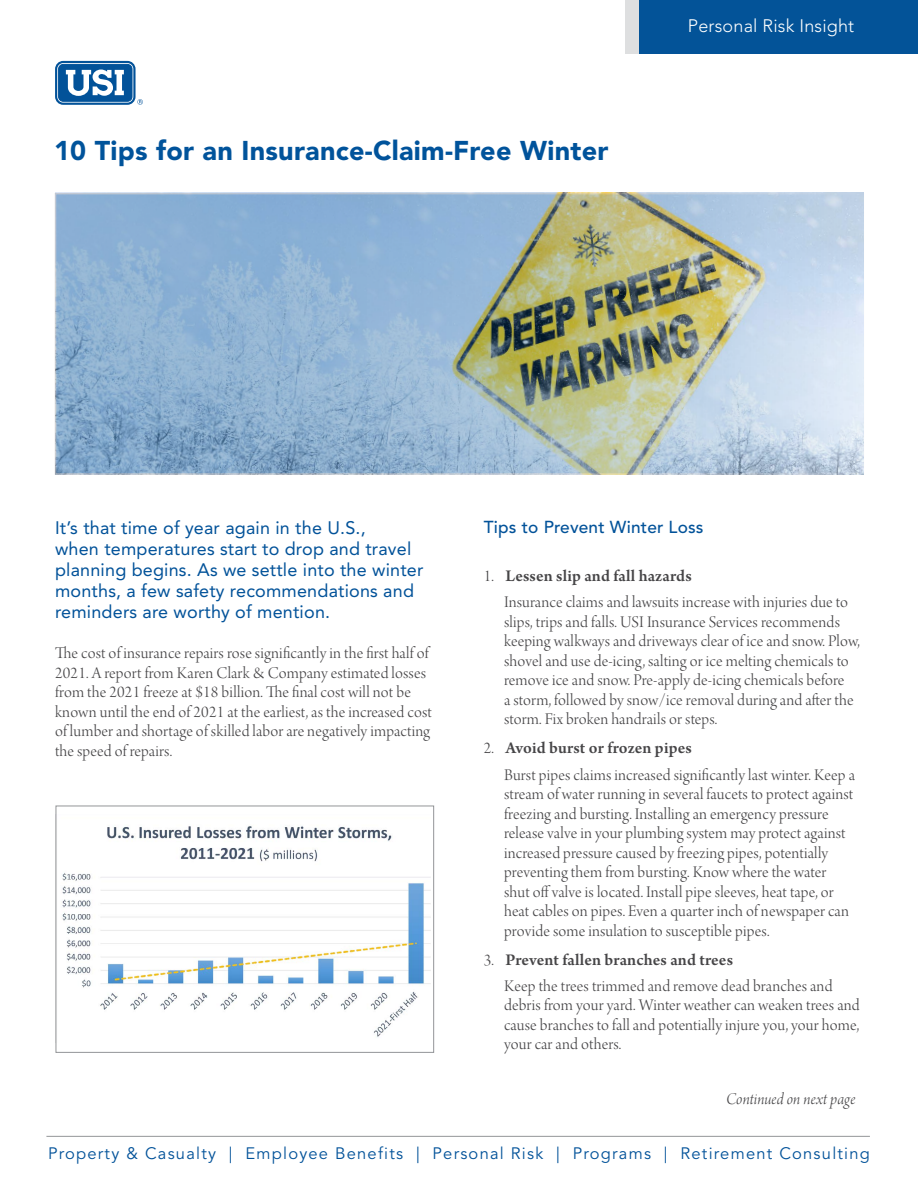
<style>
.page{position:relative;width:918px;height:1188px;background:#fff}
.page>*{position:absolute;margin:0;border:0;box-sizing:border-box;transform-origin:0 0}
.t1{font:900 27px "Avenir LT Std";letter-spacing:.01em;color:#00539b}
.t2{font:18px/21px "Avenir LT Std";letter-spacing:.01em;color:#025299}
.t3{font:300 18px "Avenir LT Std";letter-spacing:.01em;color:#fff}
.t4{font:17.25px/19.5px "Arno Pro Light Display";letter-spacing:.01em;color:#464547}
.t5{font:600 17.25px "Arno Pro";letter-spacing:.005em;color:#464547}
.t6{font:500 17.25px "Avenir LT Std";letter-spacing:.01em;color:#025299}
.t7{font:17.25px "Arno Pro Light Italic Display";letter-spacing:.005em;color:#464547}
.t8{font:16.5px "Avenir LT Std";letter-spacing:.075em;color:#025299}
.s1{font-family:"Arno Pro Light Display";font-weight:400}
</style>
<div class="page">
<div style="left:638px;top:0;width:280px;height:54px;background:#035398"></div>
<div style="left:625px;top:0;width:14px;height:54px;background:#dedfe0"></div>
<hr style="left:46px;top:1136px;width:824px;height:1px;background:#939598">
<svg style="left:55px;top:61px;width:81px;height:44px"></svg>
<svg style="left:57px;top:63px;width:76px;height:40px"></svg>
<div style="left:59px;top:64px;width:73px;height:37px;background:#025299;border-radius:5px"></div>
<div style="left:58px;top:64px;width:74px;height:38px;border:1px solid #025299;border-radius:5px"></div>
<svg style="left:66px;top:70px;width:58px;height:26px"></svg>
<svg style="left:137px;top:99px;width:6px;height:6px"></svg>
<img style="left:55px;top:814px;width:375px;height:229px">
<div style="left:56px;top:806px;width:378px;height:247px;border:1px solid #939598"></div>
<img style="left:55px;top:193px;width:809px;height:282px">
<h1 class="t1" style="left:54px;top:134px;width:556px">10 Tips for an Insurance-Claim-Free Winter</h1>
<p class="t3" style="left:688px;top:15px;width:168px">Personal Risk Insight</p>
<p class="t2" style="left:55px;top:517px;width:370px">It’s that time of year again in the U.S.,<br>when temperatures start to drop and travel planning begins. As we settle into the winter months, a few safety recommendations and reminders are worthy of mention.</p>
<p class="t4" style="left:55px;top:645px;width:378px">The cost of insurance repairs rose significantly in the first half of 2021. A report from Karen Clark &amp; Company estimated losses from the 2021 freeze at $18 billion. The final cost will not be known until the end of 2021 at the earliest, as the increased cost of lumber and shortage of skilled labor are negatively impacting the speed of repairs.</p>
<p class="t6" style="left:484px;top:517px;width:221px">Tips to Prevent Winter Loss</p>
<p class="t5" style="left:484px;top:566px;width:209px"><span class="s1">1.</span> Lessen slip and fall hazards</p>
<p class="t4" style="left:504px;top:594px;width:357px">Insurance claims and lawsuits increase with injuries due to slips, trips and falls. USI Insurance Services recommends keeping walkways and driveways clear of ice and snow. Plow, shovel and use de-icing, salting or ice melting chemicals to remove ice and snow. Pre-apply de-icing chemicals before<br>a storm, followed by snow/ice removal during and after the storm. Fix broken handrails or steps.</p>
<p class="t5" style="left:484px;top:738px;width:210px"><span class="s1">2.</span> Avoid burst or frozen pipes</p>
<p class="t4" style="left:504px;top:766px;width:352px">Burst pipes claims increased significantly last winter. Keep a stream of water running in several faucets to protect against freezing and bursting. Installing an emergency pressure release valve in your plumbing system may protect against increased pressure caused by freezing pipes, potentially preventing them from bursting. Know where the water shut off valve is located. Install pipe sleeves, heat tape, or heat cables on pipes. Even a quarter inch of newspaper can provide some insulation to susceptible pipes.</p>
<p class="t5" style="left:484px;top:950px;width:251px"><span class="s1">3.</span> Prevent fallen branches and trees</p>
<p class="t4" style="left:504px;top:977px;width:357px">Keep the trees trimmed and remove dead branches and debris from your yard. Winter weather can weaken trees and cause branches to fall and potentially injure you, your home, your car and others.</p>
<p class="t7" style="left:726px;top:1089px;width:131px">Continued on next page</p>
<p class="t8" style="left:48px;top:1144px;width:823px">Property &amp; Casualty | Employee Benefits | Personal Risk | Programs | Retirement Consulting</p>
</div>
